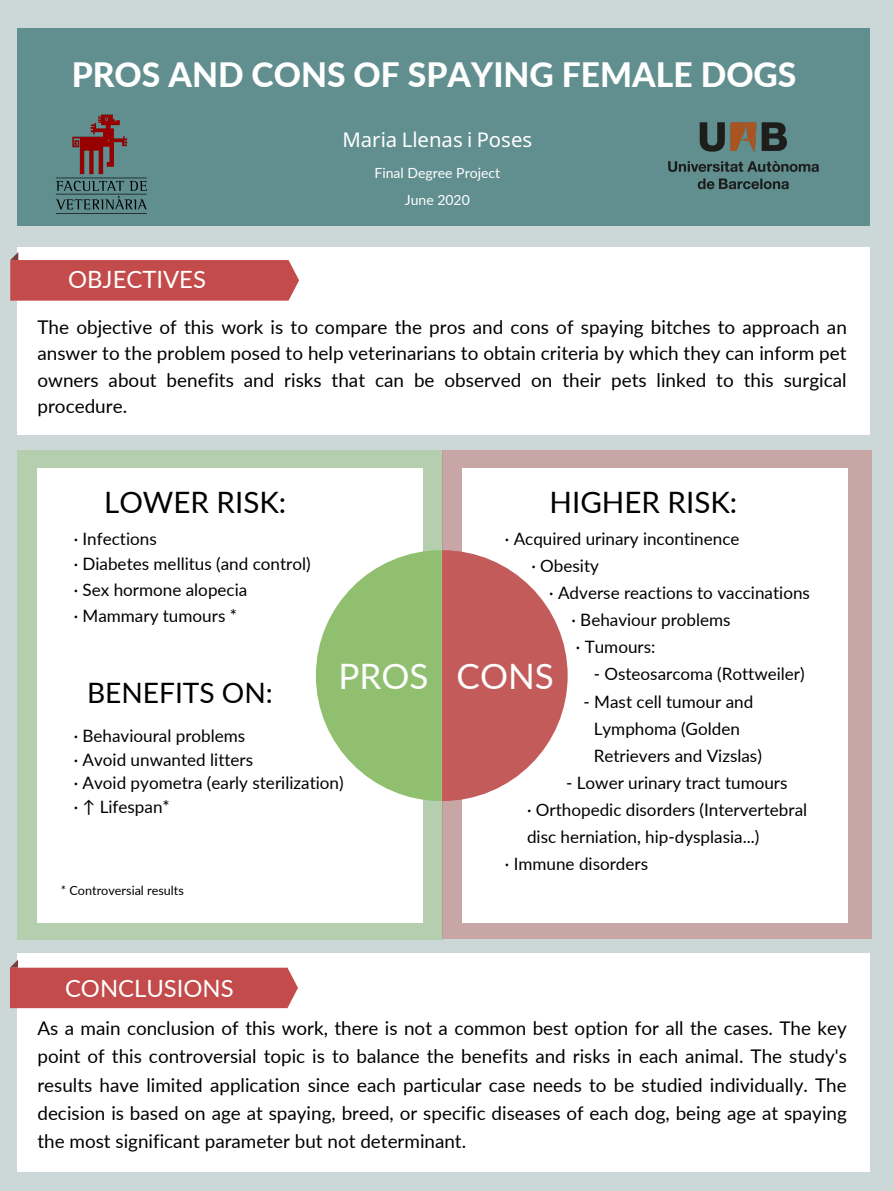
<style>
.page{position:relative;width:894px;height:1191px;background:#fff}
.page>*{position:absolute;margin:0;border:0;box-sizing:border-box;transform-origin:0 0}
.t1{font:35px "Lato";color:#fff}
.t2{font:800 33.6px "Lato";color:#fff}
.t3{font:29.5px "Lato";color:#000}
.t4{font:28.07px "Lato";color:#000}
.t5{font:23.8px "Lato";color:#fff}
.t6{font:20.3px "Noto Sans";color:#fff}
.t7{font:18.9px/26.3px "Lato";color:#000;text-align:justify}
.t8{font:18.86px/28.3px "Lato";color:#000;text-align:justify}
.t9{font:17.08px/27.1px "Lato";color:#000}
.t10{font:14px/26.8px "Lato";color:#fff;text-align:center}
.t11{font:12.6px "Lato";color:#000}
</style>
<div class="page">
<div style="left:0;top:0;width:893px;height:1190px;background:#ccd8d8"></div>
<div style="left:17px;top:953px;width:852px;height:218px;background:#fff"></div>
<svg style="left:10px;top:959px;width:288px;height:49px"></svg>
<div style="left:17px;top:28px;width:852px;height:198px;background:#618e8f"></div>
<div style="left:17px;top:450px;width:425px;height:490px;background:#b4ceae"></div>
<div style="left:37px;top:468px;width:386px;height:454px;background:#fff"></div>
<img style="left:668px;top:95px;width:202px;height:121px">
<img style="left:55px;top:114px;width:92px;height:100px">
<div style="left:17px;top:247px;width:852px;height:187px;background:#fff"></div>
<svg style="left:10px;top:252px;width:289px;height:49px"></svg>
<div style="left:442px;top:450px;width:428px;height:488px;background:#c8a6a6"></div>
<div style="left:462px;top:468px;width:385px;height:454px;background:#fff"></div>
<svg style="left:316px;top:550px;width:251px;height:251px"></svg>
<h2 class="t2" style="left:72px;top:54px;width:726px">PROS AND CONS OF SPAYING FEMALE DOGS</h2>
<p class="t6" style="left:342px;top:125px;width:191px">Maria Llenas i Poses</p>
<p class="t10" style="left:374px;top:159px;width:127px">Final Degree Project<br>June 2020</p>
<h3 class="t5" style="left:68px;top:264px;width:139px">OBJECTIVES</h3>
<p class="t7" style="left:37px;top:314px;width:810px">The objective of this work is to compare the pros and cons of spaying bitches to approach an answer to the problem posed to help veterinarians to obtain criteria by which they can inform pet owners about benefits and risks that can be observed on their pets linked to this surgical procedure.</p>
<h3 class="t3" style="left:104px;top:484px;width:183px">LOWER RISK:</h3>
<p class="t9" style="left:74px;top:525px;width:238px;line-height:25.6px">· Infections<br>· Diabetes mellitus (and control) · Sex hormone alopecia<br>· Mammary tumours *</p>
<h1 class="t1" style="left:338px;top:654px;width:91px">PROS</h1>
<h3 class="t4" style="left:87px;top:675px;width:187px">BENEFITS ON:</h3>
<p class="t9" style="left:74px;top:723px;width:271px;line-height:23.7px">· Behavioural problems<br>· Avoid unwanted litters<br>· Avoid pyometra (early sterilization) · ↑ Lifespan*</p>
<p class="t11" style="left:61px;top:882px;width:124px">* Controversial results</p>
<h3 class="t3" style="left:549px;top:484px;width:189px">HIGHER RISK:</h3>
<p class="t9" style="left:531px;top:524px;width:209px;text-indent:-27px">· Acquired urinary incontinence · Obesity</p>
<p class="t9" style="left:571px;top:579px;width:240px;text-indent:-22px">· Adverse reactions to vaccinations · Behaviour problems<br>· Tumours:</p>
<p class="t9" style="left:593px;top:660px;width:212px">- Osteosarcoma (Rottweiler)</p>
<p class="t9" style="left:593px;top:687px;width:170px;text-indent:-10px">- Mast cell tumour and<br>Lymphoma (Golden<br>Retrievers and Vizslas)</p>
<p class="t9" style="left:565px;top:768px;width:223px">- Lower urinary tract tumours</p>
<p class="t9" style="left:526px;top:796px;width:281px">· Orthopedic disorders (Intervertebral</p>
<p class="t9" style="left:526px;top:823px;width:234px">disc herniation, hip-dysplasia...)</p>
<p class="t9" style="left:504px;top:850px;width:145px">· Immune disorders</p>
<h1 class="t1" style="left:456px;top:654px;width:99px">CONS</h1>
<h3 class="t5" style="left:65px;top:973px;width:170px">CONCLUSIONS</h3>
<p class="t8" style="left:37px;top:1013px;width:810px">As a main conclusion of this work, there is not a common best option for all the cases. The key point of this controversial topic is to balance the benefits and risks in each animal. The study's results have limited application since each particular case needs to be studied individually. The decision is based on age at spaying, breed, or specific diseases of each dog, being age at spaying the most significant parameter but not determinant.</p>
</div>
